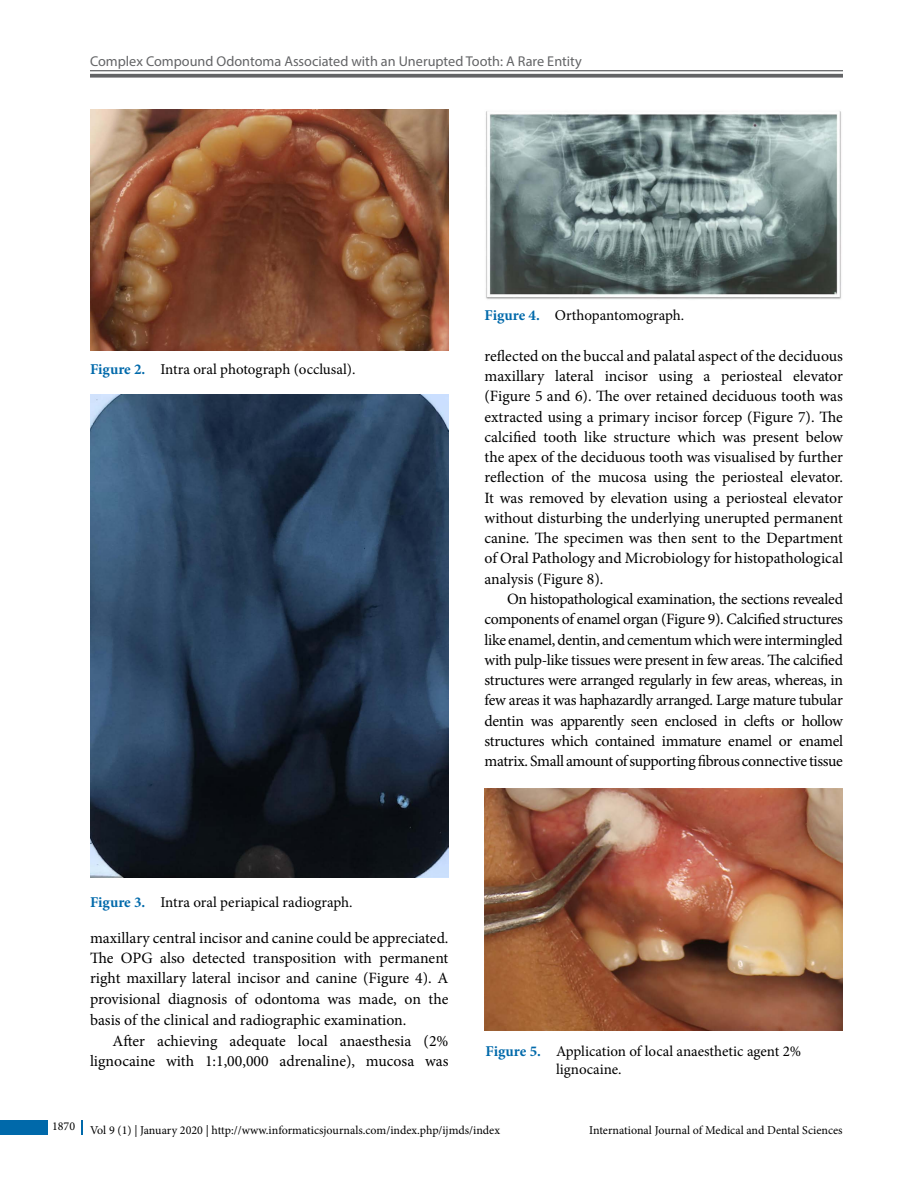
<style>
.page{position:relative;width:918px;height:1188px;background:#fff}
.page>*{position:absolute;margin:0;border:0;box-sizing:border-box;transform-origin:0 0}
.t1{font:15.75px/20.2px "Minion Pro";letter-spacing:-.005em;color:#000;text-align:justify}
.t2{font:15px/18px "Minion Pro";color:#000}
.t3{font:14.25px "Myriad Pro";color:#636466}
.t4{font:12px "Minion Pro";color:#000}
.s1{font-weight:700;color:#0069aa}
</style>
<div class="page">
<div style="left:0;top:1120px;width:47px;height:15px;background:#0069aa"></div>
<svg style="left:81px;top:1120px;width:1px;height:15px"></svg>
<hr style="left:90px;top:70px;width:753px;height:1px;background:#636466">
<svg style="left:90px;top:74px;width:753px;height:4px;background:#737375"></svg>
<img style="left:90px;top:110px;width:358px;height:241px">
<img style="left:90px;top:394px;width:358px;height:484px">
<img style="left:486px;top:111px;width:355px;height:189px">
<img style="left:484px;top:789px;width:359px;height:241px">
<p class="t3" style="left:90px;top:52px;width:493px">Complex Compound Odontoma Associated with an Unerupted Tooth: A Rare Entity</p>
<p class="t2" style="left:90px;top:361px;width:267px"><span class="s1">Figure 2.</span> Intra oral photograph (occlusal).</p>
<p class="t2" style="left:484px;top:307px;width:201px"><span class="s1">Figure 4.</span> Orthopantomograph.</p>
<p class="t1" style="left:485px;top:346px;width:360px">reflected on the buccal and palatal aspect of the deciduous maxillary lateral incisor using a periosteal elevator (Figure 5 and 6). The over retained deciduous tooth was extracted using a primary incisor forcep (Figure 7). The calcified tooth like structure which was present below the apex of the deciduous tooth was visualised by further reflection of the mucosa using the periosteal elevator.<br>It was removed by elevation using a periosteal elevator without disturbing the underlying unerupted permanent canine. The specimen was then sent to the Department of Oral Pathology and Microbiology for histopathological analysis (Figure 8).</p>
<p class="t1" style="left:485px;top:589px;width:360px;text-indent:23px">On histopathological examination, the sections revealed components of enamel organ (Figure 9). Calcified structures like enamel, dentin, and cementum which were intermingled with pulp-like tissues were present in few areas. The calcified structures were arranged regularly in few areas, whereas, in few areas it was haphazardly arranged. Large mature tubular dentin was apparently seen enclosed in clefts or hollow structures which contained immature enamel or enamel matrix. Small amount of supporting fibrous connective tissue</p>
<p class="t2" style="left:90px;top:893px;width:264px"><span class="s1">Figure 3.</span> Intra oral periapical radiograph.</p>
<p class="t1" style="left:90px;top:928px;width:360px">maxillary central incisor and canine could be appreciated.<br>The OPG also detected transposition with permanent right maxillary lateral incisor and canine (Figure 4). A provisional diagnosis of odontoma was made, on the basis of the clinical and radiographic examination.</p>
<p class="t1" style="left:90px;top:1030px;width:360px;text-align:right">After achieving adequate local anaesthesia (2% lignocaine with 1:1,00,000 adrenaline), mucosa was</p>
<p class="t2" style="left:556px;top:1042px;width:247px;text-indent:-70px"><span class="s1">Figure 5.</span> Application of local anaesthetic agent 2% lignocaine.</p>
<p class="t4" style="left:52px;top:1118px;width:25px">1870</p>
<p class="t4" style="left:90px;top:1123px;width:412px">Vol 9 (1) | January 2020 | http://www.informaticsjournals.com/index.php/ijmds/index</p>
<p class="t4" style="left:589px;top:1123px;width:255px">International Journal of Medical and Dental Sciences</p>
</div>
